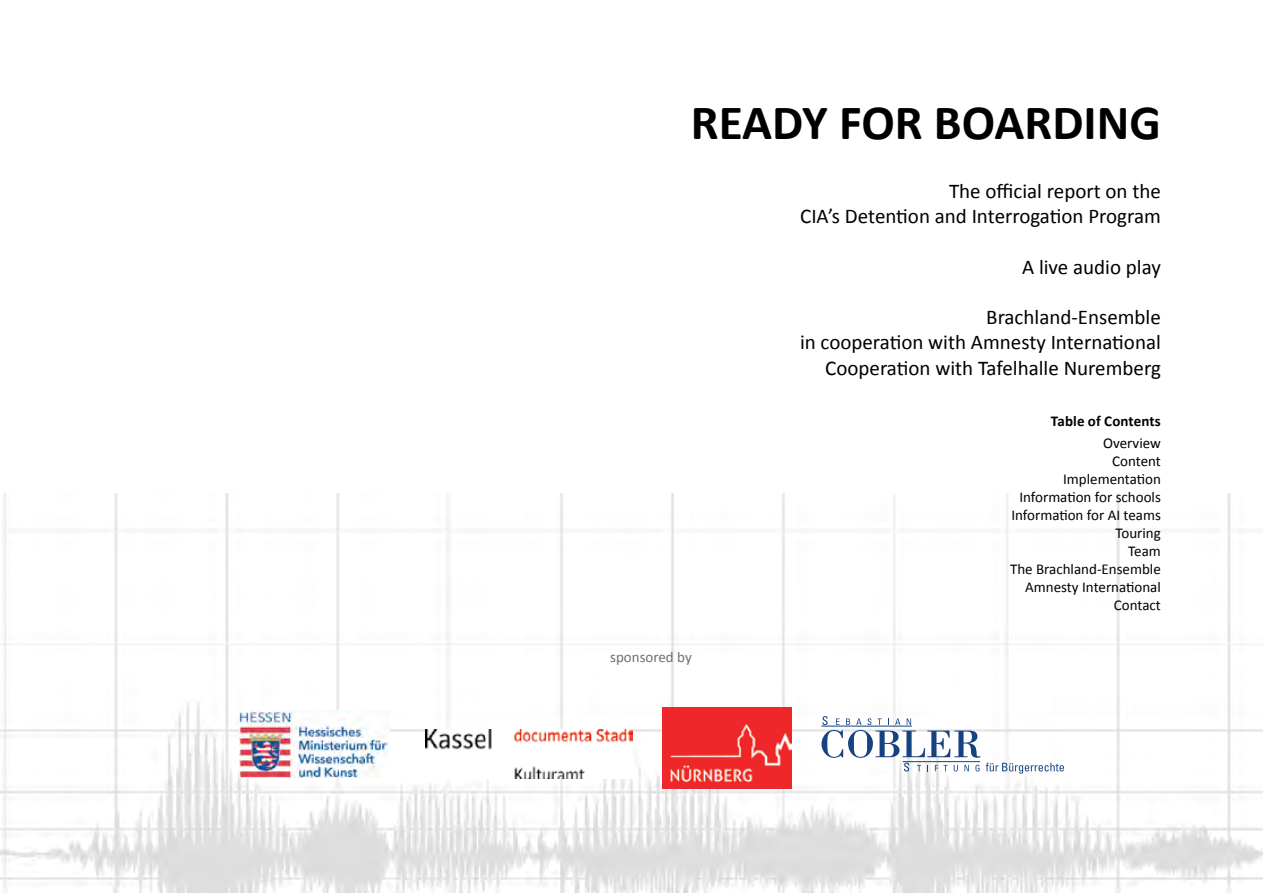
<style>
.page{position:relative;width:1263px;height:893px;background:#fff}
.page>*{position:absolute;margin:0;border:0;box-sizing:border-box;transform-origin:0 0}
.t1{font:700 49.5px "Calibri";color:#000}
.t2{font:21px/25.2px "Calibri";color:#000;text-align:right}
.t3{font:15px/18px "Calibri";color:#000;text-align:right}
.t4{font:700 15px "Calibri";letter-spacing:.005em;color:#000}
.t5{font:15px "Calibri";color:#6f6f6e}
</style>
<div class="page">
<img style="left:0;top:493px;width:1263px;height:400px">
<img style="left:240px;top:710px;width:149px;height:68px">
<img style="left:425px;top:729px;width:207px;height:50px">
<img style="left:662px;top:707px;width:129px;height:81px">
<svg style="left:986px;top:763px;width:78px;height:11px"></svg>
<svg style="left:821px;top:716px;width:159px;height:55px"></svg>
<hr style="left:821px;top:726px;width:91px;height:1px;background:#164282">
<hr style="left:903px;top:761px;width:77px;height:1px;background:#164282">
<h1 class="t1" style="left:691px;top:92px;width:472px">READY FOR BOARDING</h1>
<p class="t5" style="left:610px;top:648px;width:83px">sponsored by</p>
<p class="t2" style="left:800px;top:178px;width:362px">The official report on the<br>CIA’s Detention and Interrogation Program</p>
<p class="t2" style="left:1022px;top:253px;width:140px">A live audio play</p>
<p class="t2" style="left:800px;top:304px;width:362px">Brachland-Ensemble<br>in cooperation with Amnesty International<br>Cooperation with Tafelhalle Nuremberg</p>
<p class="t4" style="left:1051px;top:412px;width:112px">Table of Contents</p>
<p class="t3" style="left:1010px;top:434px;width:152px">Overview<br>Content<br>Implementation<br>Information for schools<br>Information for AI teams<br>Touring<br>Team<br>The Brachland-Ensemble<br>Amnesty International<br>Contact</p>
</div>
